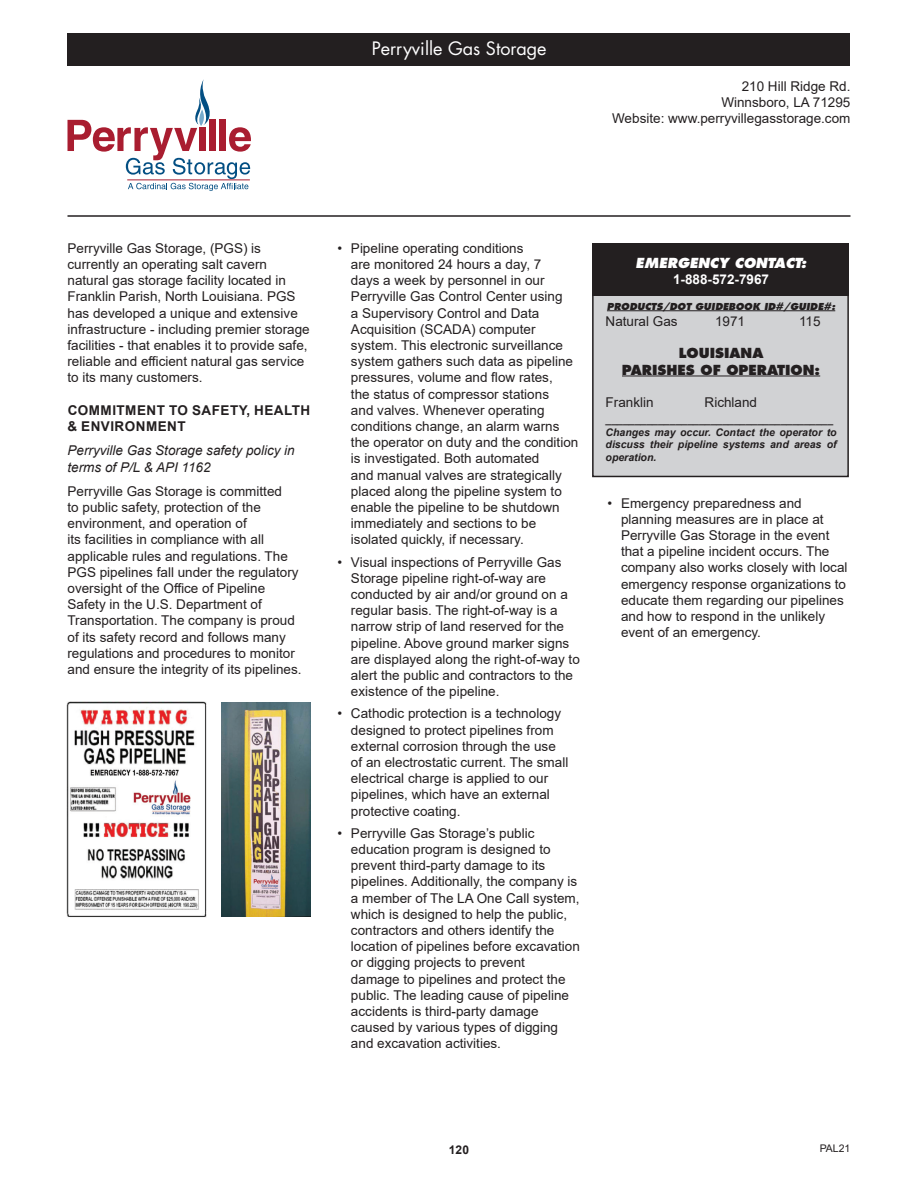
<style>
.page{position:relative;width:918px;height:1188px;background:#fff}
.page>*{position:absolute;margin:0;border:0;box-sizing:border-box;transform-origin:0 0}
.t1{font:18px "Futura";color:#fff}
.t2{font:13.5px/16.2px "Arial";color:#231f20}
.t3{font:italic 13.5px/16.2px "Arial";color:#231f20}
.t4{font:700 13.5px/16.2px "Arial";letter-spacing:.035em;color:#231f20}
.t5{font:800 13.5px "Futura";color:#231f20}
.t6{font:italic 800 13.5px "Futura";color:#fff}
.t7{font:700 13.5px "Arial";color:#fff}
.t8{font:700 12px "Arial";color:#231f20}
.t9{font:italic 700 10.5px/12.6px "Arial";color:#231f20;text-align:justify}
.t10{font:10.5px "Arial";color:#231f20}
.t11{font:italic 800 9.3px "Futura";color:#231f20}
</style>
<div class="page">
<div style="left:593px;top:244px;width:255px;height:232px;background:#d1d2d4"></div>
<div style="left:592px;top:243px;width:257px;height:234px;border:2px solid #231f20"></div>
<div style="left:592px;top:244px;width:257px;height:52px;background:#231f20"></div>
<hr style="left:607px;top:311px;width:228px;height:1px;background:#231f20">
<hr style="left:622px;top:376px;width:198px;height:1px;background:#231f20">
<hr style="left:68px;top:215px;width:782px;height:2px;background:#231f20">
<svg style="left:68px;top:79px;width:183px;height:112px"></svg>
<div style="left:68px;top:34px;width:782px;height:32px;background:#231f20"></div>
<img style="left:221px;top:702px;width:89px;height:214px">
<img style="left:67px;top:701px;width:140px;height:216px">
<p class="t1" style="left:372px;top:37px;width:176px">Perryville Gas Storage</p>
<p class="t2" style="left:742px;top:78px;width:110px">210 Hill Ridge Rd.</p>
<p class="t2" style="left:721px;top:94px;width:131px">Winnsboro, LA 71295</p>
<p class="t2" style="left:612px;top:110px;width:240px">Website: www.perryvillegasstorage.com</p>
<p class="t2" style="left:68px;top:240px;width:244px">Perryville Gas Storage, (PGS) is currently an operating salt cavern natural gas storage facility located in Franklin Parish, North Louisiana. PGS has developed a unique and extensive infrastructure - including premier storage facilities - that enables it to provide safe, reliable and efficient natural gas service to its many customers.</p>
<p class="t4" style="left:68px;top:402px;width:244px">COMMITMENT TO SAFETY, HEALTH &amp; ENVIRONMENT</p>
<p class="t3" style="left:68px;top:443px;width:229px">Perryville Gas Storage safety policy in terms of P/L &amp; API 1162</p>
<p class="t2" style="left:68px;top:483px;width:236px">Perryville Gas Storage is committed<br>to public safety, protection of the environment, and operation of<br>its facilities in compliance with all applicable rules and regulations. The PGS pipelines fall under the regulatory oversight of the Office of Pipeline Safety in the U.S. Department of Transportation. The company is proud of its safety record and follows many regulations and procedures to monitor and ensure the integrity of its pipelines.</p>
<p class="t2" style="left:351px;top:240px;width:229px;text-indent:-14px">• Pipeline operating conditions<br>are monitored 24 hours a day, 7<br>days a week by personnel in our Perryville Gas Control Center using<br>a Supervisory Control and Data Acquisition (SCADA) computer system. This electronic surveillance system gathers such data as pipeline pressures, volume and flow rates,<br>the status of compressor stations<br>and valves. Whenever operating conditions change, an alarm warns the operator on duty and the condition is investigated. Both automated<br>and manual valves are strategically placed along the pipeline system to enable the pipeline to be shutdown immediately and sections to be isolated quickly, if necessary.</p>
<p class="t2" style="left:351px;top:554px;width:230px;text-indent:-14px">• Visual inspections of Perryville Gas Storage pipeline right-of-way are conducted by air and/or ground on a regular basis. The right-of-way is a narrow strip of land reserved for the pipeline. Above ground marker signs are displayed along the right-of-way to alert the public and contractors to the existence of the pipeline.</p>
<p class="t2" style="left:351px;top:706px;width:219px;text-indent:-14px">• Cathodic protection is a technology designed to protect pipelines from external corrosion through the use of an electrostatic current. The small electrical charge is applied to our pipelines, which have an external protective coating.</p>
<p class="t2" style="left:351px;top:825px;width:230px;text-indent:-14px">• Perryville Gas Storage’s public education program is designed to prevent third-party damage to its pipelines. Additionally, the company is a member of The LA One Call system, which is designed to help the public, contractors and others identify the location of pipelines before excavation or digging projects to prevent<br>damage to pipelines and protect the public. The leading cause of pipeline accidents is third-party damage caused by various types of digging and excavation activities.</p>
<p class="t6" style="left:636px;top:254px;width:172px">EMERGENCY CONTACT:</p>
<p class="t7" style="left:673px;top:270px;width:98px">1-888-572-7967</p>
<p class="t11" style="left:607px;top:300px;width:230px">PRODUCTS/DOT GUIDEBOOK ID#/GUIDE#:</p>
<p class="t2" style="left:606px;top:313px;width:74px">Natural Gas</p>
<p class="t2" style="left:715px;top:313px;width:32px">1971</p>
<p class="t2" style="left:799px;top:313px;width:23px">115</p>
<p class="t5" style="left:679px;top:345px;width:86px">LOUISIANA</p>
<p class="t5" style="left:622px;top:361px;width:200px">PARISHES OF OPERATION:</p>
<p class="t2" style="left:606px;top:394px;width:50px">Franklin</p>
<p class="t2" style="left:705px;top:394px;width:54px">Richland</p>
<p class="t9" style="left:606px;top:414px;width:229px">_______________________________________</p>
<p class="t9" style="left:606px;top:426px;width:233px">Changes may occur. Contact the operator to discuss their pipeline systems and areas of operation.</p>
<p class="t2" style="left:621px;top:495px;width:228px;text-indent:-14px">• Emergency preparedness and planning measures are in place at Perryville Gas Storage in the event that a pipeline incident occurs. The company also works closely with local emergency response organizations to educate them regarding our pipelines and how to respond in the unlikely event of an emergency.</p>
<p class="t8" style="left:449px;top:1141px;width:22px">120</p>
<p class="t10" style="left:820px;top:1142px;width:32px">PAL21</p>
</div>
